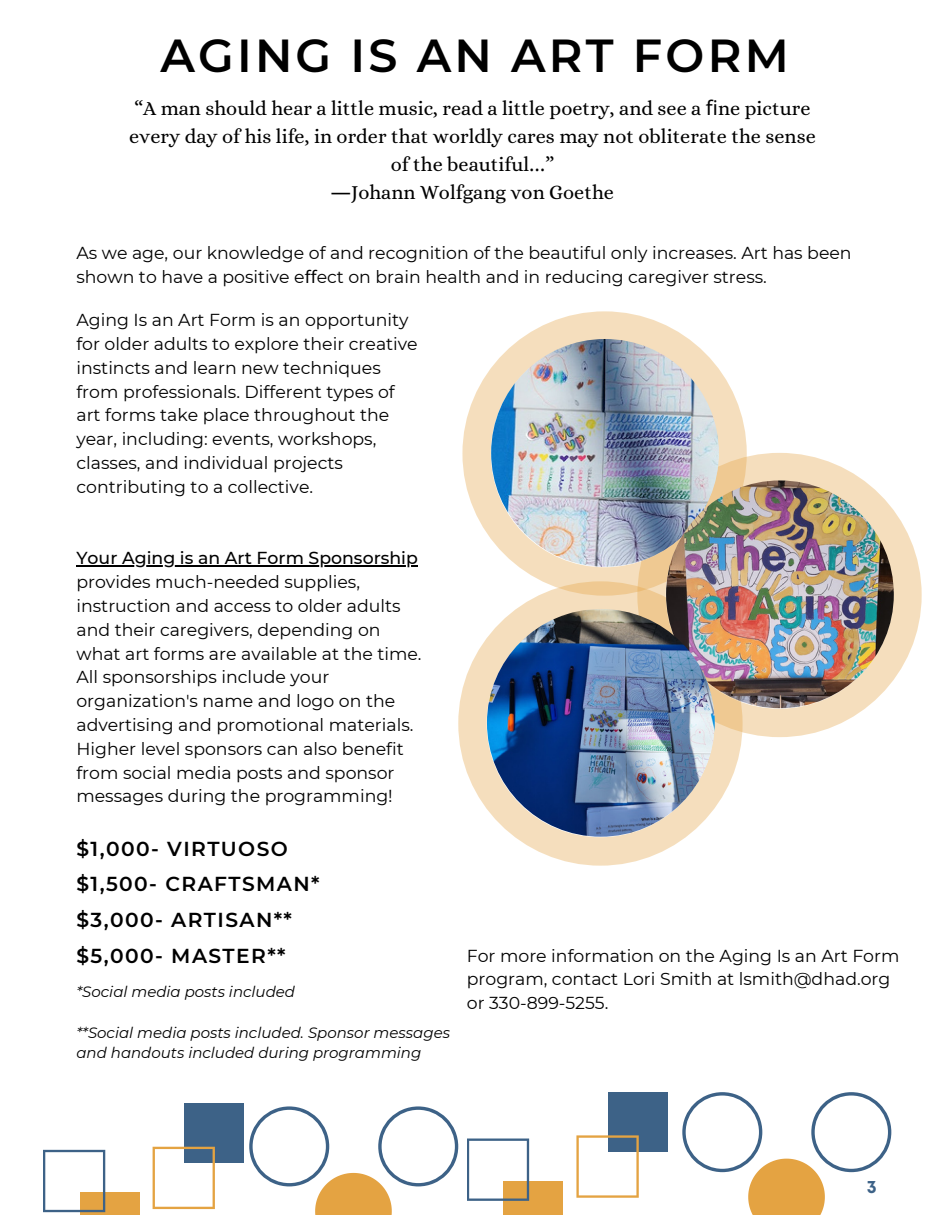
<style>
.page{position:relative;width:945px;height:1215px;background:#fff}
.page>*{position:absolute;margin:0;border:0;box-sizing:border-box;transform-origin:0 0}
.t1{font:600 46.2px "Montserrat";letter-spacing:.07em;color:#000}
.t2{font:20.25px/28.2px "Alice";color:#000;text-align:center}
.t3{font:600 20.25px/35.7px "Montserrat";letter-spacing:.07em;color:#000}
.t4{font:700 18px "Mont";color:#3d6287}
.t5{font:17.25px/23.9px "Montserrat";color:#000}
.t6{font:italic 15px/20.2px "Montserrat";color:#000}
.s1{font-family:"Noto Sans"}
.s2{font-family:"Noto Sans Gurmukhi"}
.s3{font-weight:500}
</style>
<div class="page">
<svg style="left:249px;top:1106px;width:209px;height:109px"></svg>
<svg style="left:682px;top:1092px;width:209px;height:123px"></svg>
<div style="left:184px;top:1103px;width:59px;height:60px;background:#3d6287"></div>
<div style="left:80px;top:1192px;width:60px;height:23px;background:#e4a342"></div>
<svg style="left:153px;top:1147px;width:62px;height:62px"></svg>
<svg style="left:43px;top:1150px;width:62px;height:62px"></svg>
<div style="left:608px;top:1092px;width:59px;height:60px;background:#3d6287"></div>
<div style="left:503px;top:1181px;width:60px;height:34px;background:#e4a342"></div>
<svg style="left:576px;top:1135px;width:63px;height:63px"></svg>
<svg style="left:467px;top:1139px;width:62px;height:62px"></svg>
<svg style="left:743px;top:453px;width:179px;height:284px;fill:#f5debd"></svg>
<svg style="left:458px;top:596px;width:285px;height:270px;fill:#f5debd"></svg>
<svg style="left:462px;top:311px;width:285px;height:285px;fill:#f5debd"></svg>
<img style="left:491px;top:339px;width:228px;height:228px;border-radius:50%">
<hr style="left:76px;top:565px;width:342px;height:1px;background:#000">
<img style="left:666px;top:480px;width:228px;height:228px;border-radius:50%">
<img style="left:487px;top:609px;width:228px;height:228px;border-radius:50%">
<h4 class="t1" style="left:160px;top:27px;width:630px">AGING IS AN ART FORM</h4>
<h4 class="t2" style="left:129px;top:94px;width:688px">“A man should hear a little music, read a little poetry, and see a <span class="s1">fi</span>ne picture every day of his life, in order that worldly cares may not obliterate the sense of the beautiful<span class="s2">…</span>”<br><span class="s1">―</span>Johann Wolfgang von Goethe</h4>
<h4 class="t5" style="left:76px;top:241px;width:777px">As we age, our knowledge of and recognition of the beautiful only increases. Art has been shown to have a positive e<span class="s1">ff</span>ect on brain health and in reducing caregiver stress.</h4>
<h4 class="t5" style="left:76px;top:308px;width:343px">Aging Is an Art Form is an opportunity for older adults to explore their creative instincts and learn new techniques from professionals. Different types of art forms take place throughout the year, including: events, workshops, classes, and individual projects contributing to a collective.</h4>
<p class="t5" style="left:76px;top:546px;width:347px"><span class="s3">Your Aging is an Art Form Sponsorship </span>provides much-needed supplies, instruction and access to older adults and their caregivers, depending on what art forms are available at the time.<br>All sponsorships include your organization's name and logo on the advertising and promotional materials.<br>Higher level sponsors can also benefit from social media posts and sponsor messages during the programming!</p>
<p class="t3" style="left:76px;top:831px;width:245px">$1,000- VIRTUOSO $1,500- CRAFTSMAN* $3,000- ARTISAN** $5,000- MASTER**</p>
<p class="t6" style="left:76px;top:982px;width:220px">*Social media posts included</p>
<h2 class="t6" style="left:76px;top:1022px;width:375px">**Social media posts included. Sponsor messages and handouts included during programming</h2>
<p class="t5" style="left:467px;top:943px;width:434px">For more information on the Aging Is an Art Form program, contact Lori Smith at lsmith@dhad.org or 330-899-5255.</p>
<h4 class="t4" style="left:867px;top:1180px;width:11px">3</h4>
</div>
